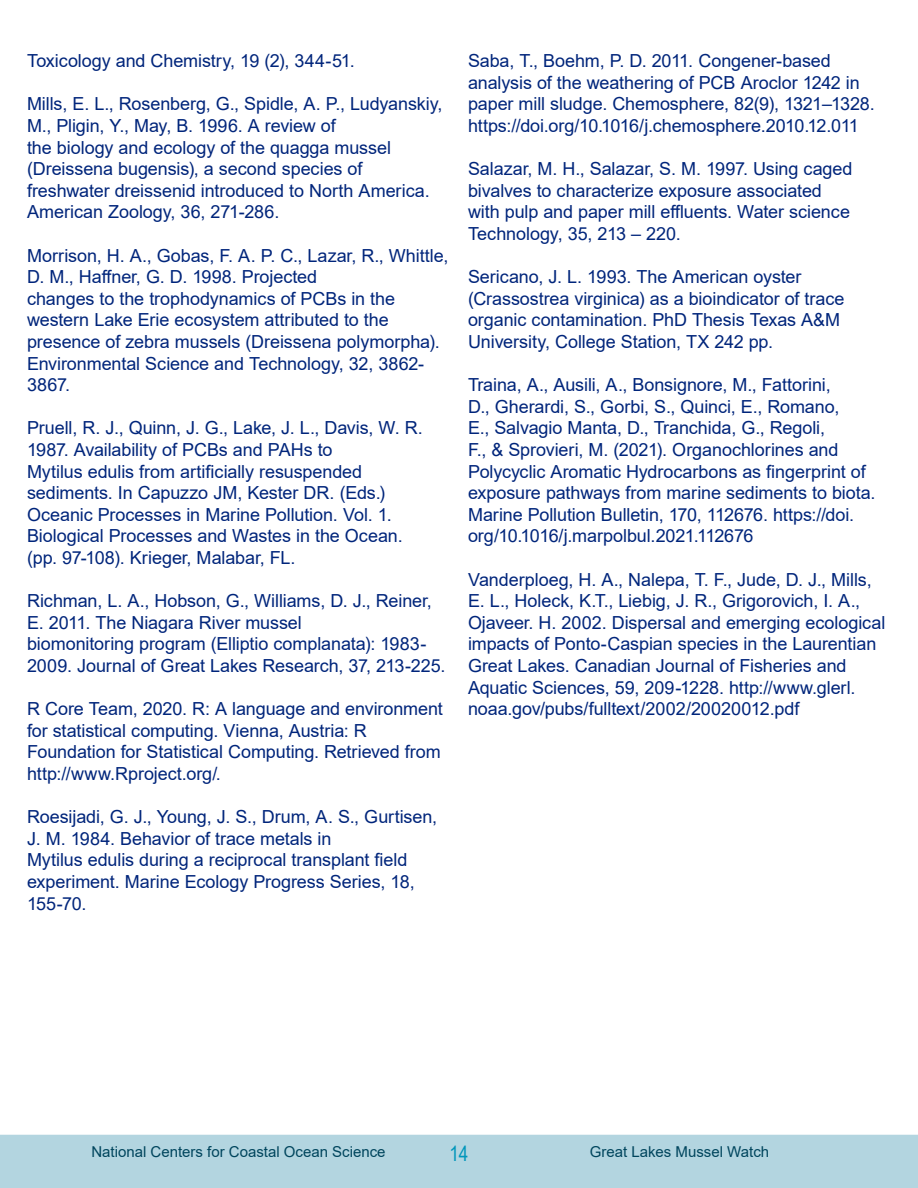
<style>
.page{position:relative;width:918px;height:1188px;background:#fff}
.page>*{position:absolute;margin:0;border:0;box-sizing:border-box;transform-origin:0 0}
.t1{font:21px "Arial Narrow";color:#0096bb}
.t2{font:18px/21.6px "Arial";letter-spacing:-.005em;color:#00257b}
.t3{font:15px "Arial";color:#00455d}
</style>
<div class="page">
<div style="left:0;top:1135px;width:918px;height:53px;background:#b3d5e0"></div>
<p class="t2" style="left:27px;top:50px;width:329px">Toxicology and Chemistry, 19 (2), 344-51.</p>
<p class="t2" style="left:27px;top:93px;width:417px">Mills, E. L., Rosenberg, G., Spidle, A. P., Ludyanskiy,<br>M., Pligin, Y., May, B. 1996. A review of</p>
<p class="t2" style="left:27px;top:136px;width:366px">the biology and ecology of the quagga mussel (Dreissena bugensis), a second species of</p>
<p class="t2" style="left:27px;top:179px;width:404px">freshwater dreissenid introduced to North America.<br>American Zoology, 36, 271-286.</p>
<p class="t2" style="left:27px;top:244px;width:423px">Morrison, H. A., Gobas, F. A. P. C., Lazar, R., Whittle,<br>D. M., Haffner, G. D. 1998. Projected</p>
<p class="t2" style="left:27px;top:287px;width:370px">changes to the trophodynamics of PCBs in the western Lake Erie ecosystem attributed to the</p>
<p class="t2" style="left:27px;top:331px;width:414px">presence of zebra mussels (Dreissena polymorpha).<br>Environmental Science and Technology, 32, 3862-<br>3867.</p>
<p class="t2" style="left:27px;top:417px;width:397px">Pruell, R. J., Quinn, J. G., Lake, J. L., Davis, W. R.<br>1987. Availability of PCBs and PAHs to</p>
<p class="t2" style="left:27px;top:460px;width:360px">Mytilus edulis from artificially resuspended sediments. In Capuzzo JM, Kester DR. (Eds.)</p>
<p class="t2" style="left:27px;top:503px;width:377px">Oceanic Processes in Marine Pollution. Vol. 1.<br>Biological Processes and Wastes in the Ocean.</p>
<p class="t2" style="left:27px;top:547px;width:270px">(pp. 97-108). Krieger, Malabar, FL.</p>
<p class="t2" style="left:27px;top:590px;width:406px">Richman, L. A., Hobson, G., Williams, D. J., Reiner,<br>E. 2011. The Niagara River mussel</p>
<p class="t2" style="left:27px;top:633px;width:420px">biomonitoring program (Elliptio complanata): 1983-<br>2009. Journal of Great Lakes Research, 37, 213-225.</p>
<p class="t2" style="left:27px;top:698px;width:417px">R Core Team, 2020. R: A language and environment</p>
<p class="t2" style="left:27px;top:719px;width:415px">for statistical computing. Vienna, Austria: R<br>Foundation for Statistical Computing. Retrieved from http://www.Rproject.org/.</p>
<p class="t2" style="left:27px;top:806px;width:412px">Roesijadi, G. J., Young, J. S., Drum, A. S., Gurtisen,<br>J. M. 1984. Behavior of trace metals in</p>
<p class="t2" style="left:27px;top:849px;width:389px">Mytilus edulis during a reciprocal transplant field experiment. Marine Ecology Progress Series, 18,<br>155-70.</p>
<p class="t2" style="left:468px;top:50px;width:408px">Saba, T., Boehm, P. D. 2011. Congener-based analysis of the weathering of PCB Aroclor 1242 in paper mill sludge. Chemosphere, 82(9), 1321–1328. https://doi.org/10.1016/j.chemosphere.2010.12.011</p>
<p class="t2" style="left:468px;top:158px;width:386px">Salazar, M. H., Salazar, S. M. 1997. Using caged bivalves to characterize exposure associated</p>
<p class="t2" style="left:468px;top:201px;width:384px">with pulp and paper mill effluents. Water science<br>Technology, 35, 213 – 220.</p>
<p class="t2" style="left:468px;top:266px;width:378px">Sericano, J. L. 1993. The American oyster (Crassostrea virginica) as a bioindicator of trace</p>
<p class="t2" style="left:468px;top:309px;width:374px">organic contamination. PhD Thesis Texas A&amp;M<br>University, College Station, TX 242 pp.</p>
<p class="t2" style="left:468px;top:374px;width:409px">Traina, A., Ausili, A., Bonsignore, M., Fattorini,<br>D., Gherardi, S., Gorbi, S., Quinci, E., Romano,<br>E., Salvagio Manta, D., Tranchida, G., Regoli,<br>F., &amp; Sprovieri, M. (2021). Organochlorines and Polycyclic Aromatic Hydrocarbons as fingerprint of exposure pathways from marine sediments to biota.<br>Marine Pollution Bulletin, 170, 112676. https://doi. org/10.1016/j.marpolbul.2021.112676</p>
<p class="t2" style="left:468px;top:568px;width:419px">Vanderploeg, H. A., Nalepa, T. F., Jude, D. J., Mills, E. L., Holeck, K.T., Liebig, J. R., Grigorovich, I. A., Ojaveer. H. 2002. Dispersal and emerging ecological impacts of Ponto-Caspian species in the Laurentian Great Lakes. Canadian Journal of Fisheries and Aquatic Sciences, 59, 209-1228. http://www.glerl. noaa.gov/pubs/fulltext/2002/20020012.pdf</p>
<p class="t3" style="left:91px;top:1141px;width:296px">National Centers for Coastal Ocean Science</p>
<p class="t1" style="left:449px;top:1138px;width:21px">14</p>
<p class="t3" style="left:590px;top:1141px;width:181px">Great Lakes Mussel Watch</p>
</div>
